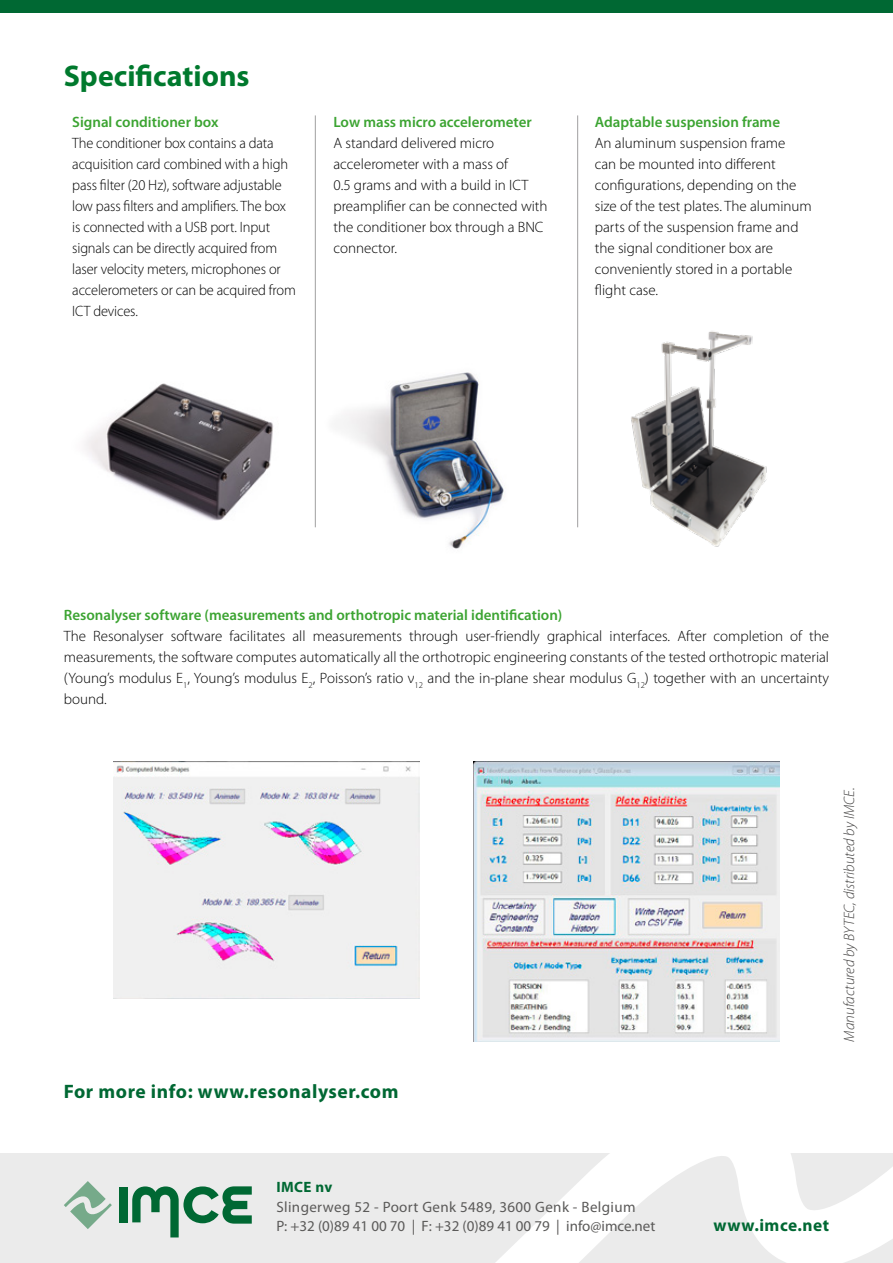
<style>
.page{position:relative;width:893px;height:1263px;background:#fff}
.page>*{position:absolute;margin:0;border:0;box-sizing:border-box;transform-origin:0 0}
.t1{font:700 30px "Myriad Pro";color:#00792d}
.t2{font:700 19.5px "Myriad Pro";letter-spacing:.03em;color:#006833}
.t3{font:700 17.25px "Myriad Pro";letter-spacing:.03em;color:#006833}
.t4{font:300 15px/21px "Myriad Pro";color:#000}
.t5{font:300 15px/21px "Myriad Pro";color:#000;scale:.96 1}
.t6{font:600 15px "Myriad Pro";color:#3ca432}
.t7{font:15px/19.5px "Myriad Pro";letter-spacing:.025em;color:#5b5a59}
.t8{font:italic 300 15px "Myriad Pro";color:#444342}
.t9{font:700 15px "Myriad Pro";letter-spacing:.03em;color:#006833}
</style>
<div class="page">
<div style="left:0;top:1153px;width:893px;height:110px;background:#ebebeb"></div>
<svg style="left:495px;top:1153px;width:398px;height:110px"></svg>
<div style="left:119px;top:1187px;width:8px;height:35px;background:#006833"></div>
<svg style="left:132px;top:1186px;width:120px;height:51px"></svg>
<svg style="left:64px;top:1181px;width:48px;height:48px"></svg>
<hr style="left:315px;top:115px;width:1px;height:412px;background:#abaaab">
<hr style="left:577px;top:115px;width:1px;height:412px;background:#abaaab">
<div style="left:0;top:0;width:893px;height:13px;background:#006833"></div>
<img style="left:473px;top:761px;width:306px;height:280px">
<img style="left:114px;top:761px;width:306px;height:237px">
<img style="left:84px;top:383px;width:190px;height:138px">
<img style="left:343px;top:372px;width:161px;height:177px">
<img style="left:631px;top:331px;width:136px;height:216px">
<h1 class="t1" style="left:64px;top:57px;width:187px">Specifications</h1>
<p class="t6" style="left:72px;top:112px;width:148px">Signal conditioner box</p>
<p class="t5" style="left:72px;top:132px;width:234px">The conditioner box contains a data acquisition card combined with a high pass filter (20 Hz), software adjustable low pass filters and amplifiers. The box is connected with a USB port. Input signals can be directly acquired from laser velocity meters, microphones or accelerometers or can be acquired from ICT devices.</p>
<p class="t6" style="left:333px;top:112px;width:200px">Low mass micro accelerometer</p>
<p class="t4" style="left:333px;top:132px;width:216px">A standard delivered micro accelerometer with a mass of<br>0.5 grams and with a build in ICT preamplifier can be connected with the conditioner box through a BNC connector.</p>
<p class="t6" style="left:595px;top:112px;width:187px">Adaptable suspension frame</p>
<p class="t4" style="left:595px;top:132px;width:218px">An aluminum suspension frame<br>can be mounted into different configurations, depending on the size of the test plates. The aluminum parts of the suspension frame and the signal conditioner box are conveniently stored in a portable flight case.</p>
<p class="t6" style="left:64px;top:605px;width:500px">Resonalyser software (measurements and orthotropic material identification)</p>
<p class="t4" style="left:64px;top:626px;width:767px;text-align:justify">The Resonalyser software facilitates all measurements through user-friendly graphical interfaces. After completion of the measurements, the software computes automatically all the orthotropic engineering constants of the tested orthotropic material (Young’s modulus E<sub>1</sub>, Young’s modulus E<sub>2</sub>, Poisson’s ratio ν<sub>12</sub> and the in-plane shear modulus G<sub>12</sub>) together with an uncertainty bound.</p>
<h2 class="t2" style="left:64px;top:1079px;width:336px">For more info: www.resonalyser.com</h2>
<p class="t9" style="left:276px;top:1177px;width:58px">IMCE nv</p>
<p class="t7" style="left:276px;top:1197px;width:380px">Slingerweg 52 - Poort Genk 5489, 3600 Genk - Belgium<br>P: +32 (0)89 41 00 70 | F: +32 (0)89 41 00 79 | info@imce.net</p>
<p class="t8" style="left:841px;top:1041px;width:255px;rotate:-90deg">Manufactured by BYTEC, distributed by IMCE.</p>
<p class="t3" style="left:713px;top:1214px;width:117px">www.imce.net</p>
</div>
